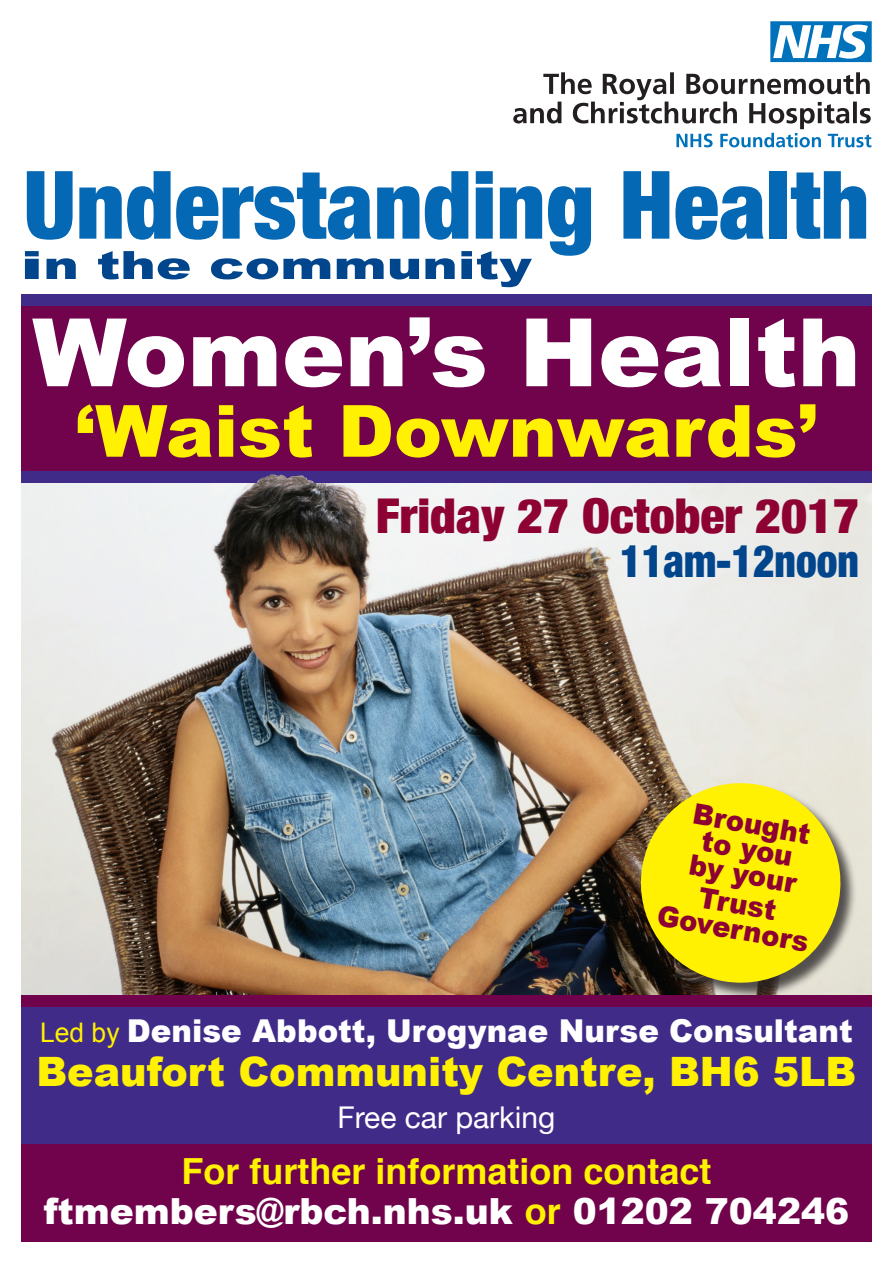
<style>
.page{position:relative;width:893px;height:1263px;background:#fff}
.page>*{position:absolute;margin:0;border:0;box-sizing:border-box;transform-origin:0 0}
.t1{font:900 condensed 94.5px "Helvetica Neue";color:#0468b4}
.t2{font:900 94.5px "Arial";color:#fff}
.t3{font:900 72px "Arial";color:#fff101}
.t4{font:900 condensed 48px "Helvetica Neue";color:#8d0233;scale:1.04 1}
.t5{font:900 condensed 45px "Helvetica Neue";color:#01468c;scale:.92 1}
.t6{font:900 40.5px "Arial";color:#fff101}
.t7{font:900 39px "Arial";color:#01468c;scale:1.78 1}
.t8{font:900 36px "Arial";color:#fff}
.t9{font:700 36px "Helvetica";color:#fff101}
.t10{font:900 31.5px "Arial";color:#fff}
.t11{font:30px "Helvetica Neue";color:#fff}
.t12{font:900 28.35px "Arial";color:#8d0233;scale:.96 1}
.s1{font-weight:400;font-size:27px;color:#fff101}
.s2{font-family:"Helvetica";font-weight:700;color:#fff101}
</style>
<div class="page">
<svg style="left:513px;top:72px;width:358px;height:75px"></svg>
<svg style="left:770px;top:21px;width:102px;height:41px"></svg>
<img style="left:21px;top:483px;width:851px;height:512px">
<div style="left:21px;top:301px;width:851px;height:176px;background:#70034b"></div>
<div style="left:21px;top:998px;width:851px;height:215px;background:#402b89"></div>
<div style="left:21px;top:1144px;width:851px;height:98px;background:#70034b"></div>
<div style="left:21px;top:995px;width:851px;height:11px;background:#70034b"></div>
<div style="left:642px;top:784px;width:215px;height:216px;background:#231f20;opacity:.75"></div>
<svg style="left:633px;top:775px;width:215px;height:216px;background:#d9cd27"></svg>
<div style="left:21px;top:472px;width:851px;height:11px;background:#402b89"></div>
<div style="left:21px;top:294px;width:851px;height:11px;background:#402b89"></div>
<img style="left:247px;top:474px;width:96px;height:17px">
<p class="t1" style="left:23px;top:127px;width:848px">Understanding Health</p>
<p class="t7" style="left:20px;top:243px;width:289px">in the community</p>
<p class="t2" style="left:32px;top:300px;width:830px">Women’s Health</p>
<p class="t3" style="left:75px;top:391px;width:744px">‘Waist Downwards’</p>
<p class="t4" style="left:376px;top:477px;width:466px">Friday 27 October 2017</p>
<p class="t5" style="left:620px;top:524px;width:261px">11am-12noon</p>
<p class="t12" style="left:696px;top:798px;width:125px;rotate:10deg">Brought</p>
<p class="t12" style="left:705px;top:825px;width:97px;rotate:10deg">to you</p>
<p class="t12" style="left:692px;top:848px;width:115px;rotate:10deg">by your</p>
<p class="t12" style="left:702px;top:881px;width:83px;rotate:10deg">Trust</p>
<p class="t12" style="left:660px;top:900px;width:161px;rotate:10deg">Governors</p>
<p class="t10" style="left:40px;top:1013px;width:814px"><span class="s1">Led by</span> Denise Abbott, Urogynae Nurse Consultant</p>
<p class="t6" style="left:36px;top:1049px;width:822px">Beaufort Community Centre, BH6 5LB</p>
<p class="t11" style="left:338px;top:1095px;width:219px">Free car parking</p>
<p class="t9" style="left:181px;top:1148px;width:532px">For further information contact</p>
<p class="t8" style="left:44px;top:1191px;width:807px">ftmembers@rbch.nhs.uk <span class="s2">or</span> 01202 704246</p>
</div>
